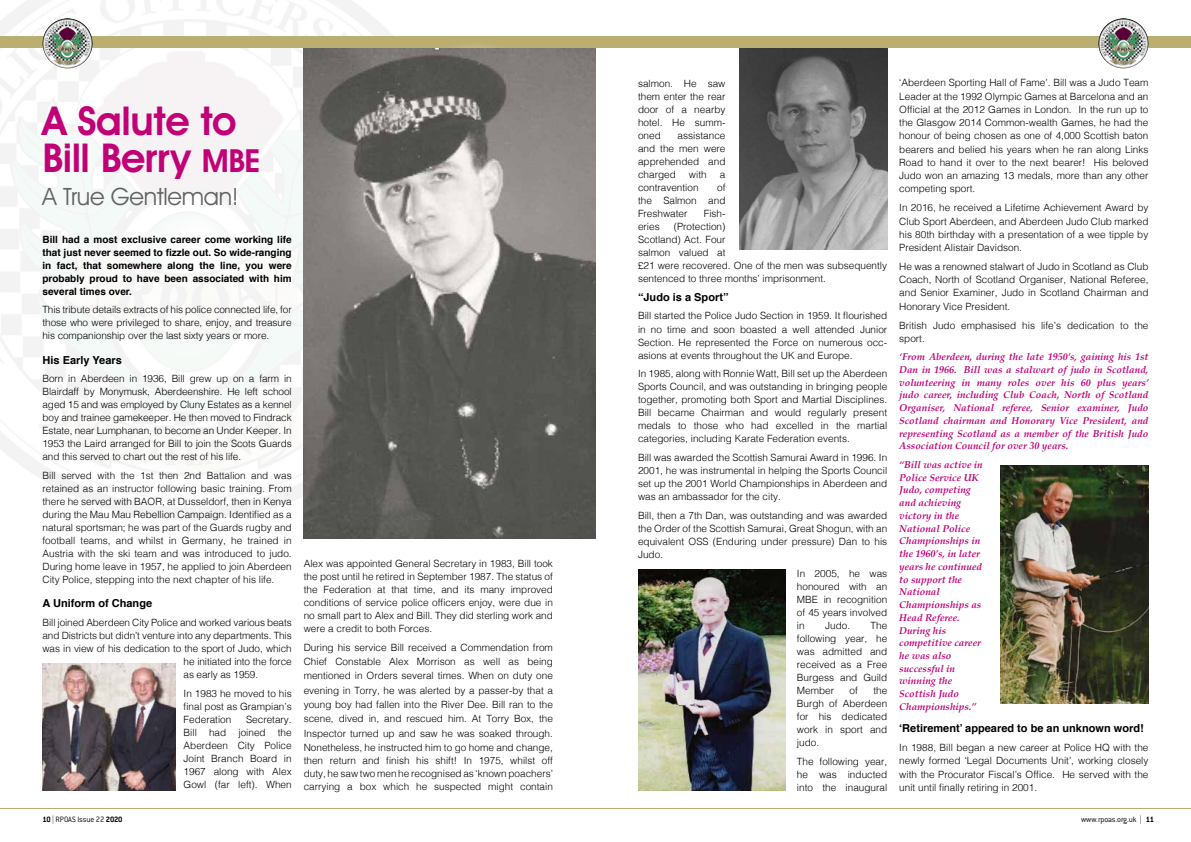
<style>
.page{position:relative;width:1191px;height:842px;background:#fff}
.page>*{position:absolute;margin:0;border:0;box-sizing:border-box;transform-origin:0 0}
.t1{font:600 40px/37px "Avant Garde IT Cby BT";letter-spacing:-.01em;color:#c10077}
.t2{font:24px "Avant Garde IT Cby BT";letter-spacing:-.01em;color:#636363}
.t3{font:700 11px "Helvetica";color:#000}
.t4{font:300 10px/13px "Helvetica";color:#000;text-align:justify}
.t5{font:italic 700 10px/12.8px "Palatino";color:#c10077;text-align:justify}
.t6{font:700 10px/13px "Helvetica";color:#000;text-align:justify}
.t7{font:300 8.5px "Conduit ITC";letter-spacing:-.01em;color:#000}
.s1{font-size:32px}
.s2{font-weight:700}
.s3{font-family:"Helvetica Neue";font-weight:100}
</style>
<div class="page">
<img style="left:0;top:0;width:475px;height:521px">
<hr style="left:0;top:808px;width:1191px;height:1px;background:#baae70">
<div style="left:0;top:37px;width:1191px;height:11px;background:#baae70"></div>
<img style="left:1098px;top:18px;width:50px;height:50px;border-radius:25px">
<img style="left:43px;top:18px;width:50px;height:50px;border-radius:25px">
<img style="left:304px;top:48px;width:291px;height:491px">
<img style="left:739px;top:48px;width:148px;height:201px">
<img style="left:1000px;top:466px;width:148px;height:237px">
<img style="left:638px;top:570px;width:147px;height:221px">
<img style="left:43px;top:663px;width:132px;height:128px">
<h1 class="t1" style="left:43px;top:103px;width:219px">A Salute to<br>Bill Berry <span class="s1">MBE</span></h1>
<h2 class="t2" style="left:43px;top:182px;width:198px">A True Gentleman!</h2>
<p class="t6" style="left:43px;top:233px;width:251px">Bill had a most exclusive career come working life that just never seemed to fizzle out. So wide-ranging in fact, that somewhere along the line, you were probably proud to have been associated with him several times over.</p>
<p class="t4" style="left:43px;top:302px;width:251px">This tribute details extracts of his police connected life, for those who were privileged to share, enjoy, and treasure his companionship over the last sixty years or more.</p>
<p class="t3" style="left:43px;top:351px;width:81px">His Early Years</p>
<p class="t4" style="left:43px;top:371px;width:251px">Born in Aberdeen in 1936, Bill grew up on a farm in Blairdaff by Monymusk, Aberdeenshire. He left school aged 15 and was employed by Cluny Estates as a kennel boy and trainee gamekeeper. He then moved to Findrack Estate, near Lumphanan, to become an Under Keeper. In 1953 the Laird arranged for Bill to join the Scots Guards and this served to chart out the rest of his life.</p>
<p class="t4" style="left:43px;top:468px;width:251px">Bill served with the 1st then 2nd Battalion and was retained as an instructor following basic training. From there he served with BAOR, at Dusseldorf, then in Kenya during the Mau Mau Rebellion Campaign. Identified as a natural sportsman; he was part of the Guards rugby and football teams, and whilst in Germany, he trained in Austria with the ski team and was introduced to judo.<br>During home leave in 1957, he applied to join Aberdeen City Police, stepping into the next chapter of his life.</p>
<p class="t3" style="left:43px;top:594px;width:111px">A Uniform of Change</p>
<p class="t4" style="left:43px;top:615px;width:251px">Bill joined Aberdeen City Police and worked various beats</p>
<p class="t4" style="left:43px;top:628px;width:251px">and Districts but didn’t venture into any departments. This</p>
<p class="t4" style="left:43px;top:641px;width:251px">was in view of his dedication to the sport of Judo, which</p>
<p class="t4" style="left:184px;top:654px;width:110px">he initiated into the force</p>
<p class="t4" style="left:184px;top:667px;width:76px">as early as 1959.</p>
<p class="t4" style="left:184px;top:686px;width:110px">In 1983 he moved to his final post as Grampian’s Federation</p>
<p class="t4" style="left:184px;top:712px;width:110px;text-indent:63px">Secretary.<br>Bill had joined the Aberdeen City Police Joint Branch Board in 1967 along with Alex Gowl (far left). When</p>
<p class="t4" style="left:304px;top:556px;width:251px">Alex was appointed General Secretary in 1983, Bill took the post until he retired in September 1987. The status of the Federation at that time, and its many improved conditions of service police officers enjoy, were due in no small part to Alex and Bill. They did sterling work and were a credit to both Forces.</p>
<p class="t4" style="left:304px;top:639px;width:251px;line-height:14.3px">During his service Bill received a Commendation from Chief Constable Alex Morrison as well as being mentioned in Orders several times. When on duty one evening in Torry, he was alerted by a passer-by that a young boy had fallen into the River Dee. Bill ran to the scene, dived in, and rescued him. At Torry Box, the Inspector turned up and saw he was soaked through.<br>Nonetheless, he instructed him to go home and change,</p>
<p class="t4" style="left:304px;top:753px;width:251px">then return and finish his shift! In 1975, whilst off duty, he saw two men he recognised as ‘known poachers’ carrying a box which he suspected might contain</p>
<p class="t4" style="left:638px;top:76px;width:89px">salmon. He saw them enter the rear door of a nearby hotel. He summ&shy;oned</p>
<p class="t4" style="left:638px;top:128px;width:89px;text-indent:40px">assistance and the men were apprehended and charged</p>
<p class="t4" style="left:689px;top:167px;width:19px">with</p>
<p class="t4" style="left:720px;top:167px;width:7px">a</p>
<p class="t4" style="left:638px;top:180px;width:62px">contravention</p>
<p class="t4" style="left:638px;top:180px;width:89px;text-indent:79px">of the Salmon and Freshwater</p>
<p class="t4" style="left:704px;top:206px;width:23px">Fish-</p>
<p class="t4" style="left:638px;top:219px;width:251px;text-align:left;text-indent:36px">(Protection)<br>Scotland) Act. Four<br>salmon valued at<br>£21 were recovered. One of the men was subsequently sentenced to three months’ imprisonment.</p>
<p class="t3" style="left:638px;top:288px;width:92px">“Judo is a Sport”</p>
<p class="t4" style="left:638px;top:309px;width:251px">Bill started the Police Judo Section in 1959. It flourished in no time and soon boasted a well attended Junior Section. He represented the Force on numerous occ&shy;asions at events throughout the UK and Europe.</p>
<p class="t4" style="left:638px;top:366px;width:251px">In 1985, along with Ronnie Watt, Bill set up the Aberdeen Sports Council, and was outstanding in bringing people together, promoting both Sport and Martial Disciplines.<br>Bill became Chairman and would regularly present medals to those who had excelled in the martial categories, including Karate Federation events.</p>
<p class="t4" style="left:638px;top:450px;width:251px">Bill was awarded the Scottish Samurai Award in 1996. In 2001, he was instrumental in helping the Sports Council set up the 2001 World Championships in Aberdeen and was an ambassador for the city.</p>
<p class="t4" style="left:638px;top:508px;width:251px">Bill, then a 7th Dan, was outstanding and was awarded the Order of the Scottish Samurai, Great Shogun, with an equivalent OSS (Enduring under pressure) Dan to his Judo.</p>
<p class="t4" style="left:797px;top:566px;width:92px">In 2005, he was honoured with an MBE in recognition of 45 years involved in</p>
<p class="t4" style="left:638px;top:219px;width:23px">eries</p>
<p class="t4" style="left:797px;top:618px;width:92px;text-indent:74px">The following year, he was admitted and received as a Free Burgess and Guild Member</p>
<p class="t4" style="left:825px;top:618px;width:27px">Judo.</p>
<p class="t4" style="left:849px;top:683px;width:10px">of</p>
<p class="t4" style="left:797px;top:683px;width:92px;text-indent:76px">the Burgh of Aberdeen for his dedicated work in sport and judo.</p>
<p class="t4" style="left:797px;top:754px;width:92px">The following year, he was inducted into the inaugural</p>
<p class="t4" style="left:899px;top:76px;width:251px">‘Aberdeen Sporting Hall of Fame’. Bill was a Judo Team Leader at the 1992 Olympic Games at Barcelona and an Official at the 2012 Games in London. In the run up to the Glasgow 2014 Common-wealth Games, he had the honour of being chosen as one of 4,000 Scottish baton bearers and belied his years when he ran along Links Road to hand it over to the next bearer! His beloved Judo won an amazing 13 medals, more than any other competing sport.</p>
<p class="t4" style="left:899px;top:200px;width:251px">In 2016, he received a Lifetime Achievement Award by Club Sport Aberdeen, and Aberdeen Judo Club marked his 80th birthday with a presentation of a wee tipple by President Alistair Davidson.</p>
<p class="t4" style="left:899px;top:259px;width:251px">He was a renowned stalwart of Judo in Scotland as Club Coach, North of Scotland Organiser, National Referee, and Senior Examiner, Judo in Scotland Chairman and Honorary Vice President.</p>
<p class="t4" style="left:899px;top:318px;width:251px">British Judo emphasised his life’s dedication to the sport.</p>
<p class="t5" style="left:899px;top:350px;width:251px">‘From Aberdeen, during the late 1950’s, gaining his 1st Dan in 1966. Bill was a stalwart of judo in Scotland, volunteering in many roles over his 60 plus years’ judo career, including Club Coach, North of Scotland Organiser, National referee, Senior examiner, Judo Scotland chairman and Honorary Vice President, and representing Scotland as a member of the British Judo Association Council for over 30 years.</p>
<p class="t5" style="left:899px;top:458px;width:85px;text-align:left">“Bill was active in<br>Police Service UK<br>Judo, competing and achieving victory in the<br>National Police<br>Championships in the 1960’s, in later years he continued to support the<br>National<br>Championships as<br>Head Referee.<br>During his competitive career he was also successful in winning the<br>Scottish Judo<br>Championships.”</p>
<p class="t3" style="left:899px;top:719px;width:246px">‘Retirement’ appeared to be an unknown word!</p>
<p class="t4" style="left:899px;top:740px;width:251px">In 1988, Bill began a new career at Police HQ with the newly formed ‘Legal Documents Unit’, working closely with the Procurator Fiscal’s Office. He served with the unit until finally retiring in 2001.</p>
<p class="t7" style="left:43px;top:815px;width:82px"><span class="s2">10</span> <span class="s3">|</span> RPOAS Issue 22 <span class="s2">2020</span></p>
<p class="t7" style="left:1081px;top:815px;width:75px">www.rpoas.org.uk <span class="s3">|</span> <span class="s2">11</span></p>
</div>
